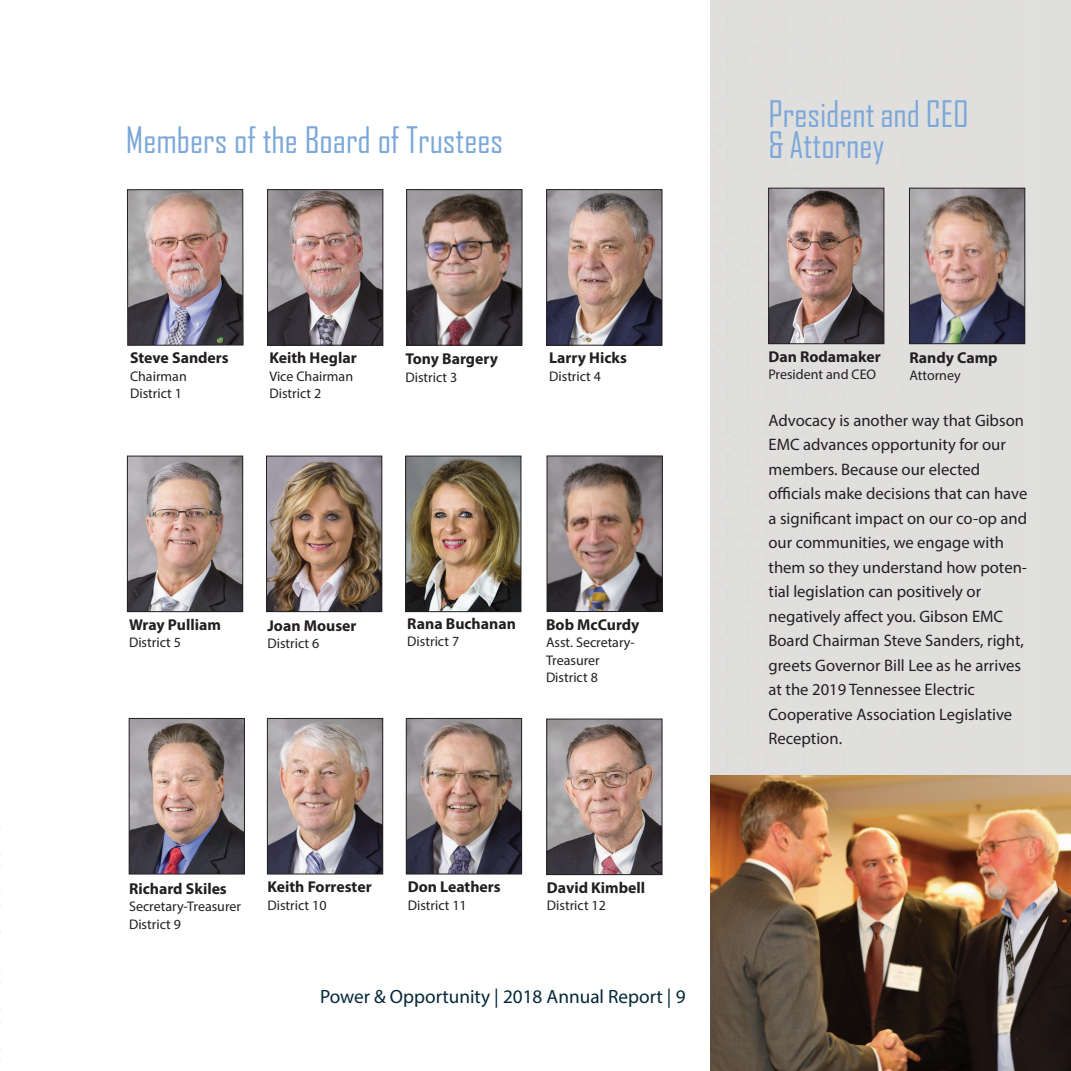
<style>
.page{position:relative;width:1071px;height:1071px;background:#fff}
.page>*{position:absolute;margin:0;border:0;box-sizing:border-box;transform-origin:0 0}
.t1{font:35px "Agency FB";color:#7ba8d9}
.t2{font:19.25px "Myriad Pro";color:#062839}
.t3{font:16.62px/24.5px "Myriad Pro";color:#231f20}
.t4{font:700 15.75px "Myriad Pro";color:#231f20}
.t5{font:14px/17.5px "Myriad Pro";color:#231f20}
</style>
<div class="page">
<div style="left:710px;top:188px;width:60px;height:882px;background:#dfdfde"></div>
<div style="left:770px;top:315px;width:301px;height:461px;background:#dfdfde"></div>
<div style="left:884px;top:188px;width:25px;height:127px;background:#e0dfde"></div>
<div style="left:1025px;top:188px;width:46px;height:127px;background:#dfdfde"></div>
<img style="left:0;top:827px;width:1px;height:235px">
<img style="left:408px;top:458px;width:111px;height:152px">
<div style="left:406px;top:456px;width:115px;height:156px;border:1px solid #231f20"></div>
<img style="left:269px;top:720px;width:112px;height:152px">
<div style="left:267px;top:718px;width:116px;height:156px;border:1px solid #231f20"></div>
<img style="left:129px;top:458px;width:112px;height:152px">
<div style="left:127px;top:456px;width:116px;height:156px;border:1px solid #231f20"></div>
<img style="left:269px;top:192px;width:112px;height:151px">
<div style="left:267px;top:190px;width:116px;height:155px;border:1px solid #231f20"></div>
<img style="left:549px;top:192px;width:111px;height:151px">
<div style="left:547px;top:190px;width:115px;height:155px;border:1px solid #231f20"></div>
<img style="left:408px;top:720px;width:112px;height:152px">
<div style="left:406px;top:718px;width:116px;height:156px;border:1px solid #231f20"></div>
<img style="left:268px;top:458px;width:112px;height:152px">
<div style="left:266px;top:456px;width:116px;height:156px;border:1px solid #231f20"></div>
<img style="left:129px;top:191px;width:112px;height:152px">
<div style="left:127px;top:189px;width:116px;height:156px;border:1px solid #231f20"></div>
<img style="left:131px;top:720px;width:112px;height:152px">
<div style="left:129px;top:718px;width:116px;height:156px;border:1px solid #231f20"></div>
<img style="left:549px;top:458px;width:111px;height:152px">
<div style="left:547px;top:456px;width:115px;height:156px;border:1px solid #231f20"></div>
<img style="left:409px;top:192px;width:111px;height:151px">
<div style="left:407px;top:190px;width:115px;height:155px;border:1px solid #231f20"></div>
<img style="left:549px;top:721px;width:111px;height:152px">
<div style="left:547px;top:719px;width:115px;height:156px;border:1px solid #231f20"></div>
<img style="left:771px;top:190px;width:111px;height:152px">
<div style="left:769px;top:188px;width:115px;height:156px;border:1px solid #231f20"></div>
<img style="left:911px;top:190px;width:112px;height:152px">
<div style="left:909px;top:188px;width:116px;height:156px;border:1px solid #231f20"></div>
<img style="left:711px;top:776px;width:360px;height:295px">
<h1 class="t1" style="left:769px;top:92px;width:202px">President and CEO</h1>
<h1 class="t1" style="left:126px;top:118px;width:379px">Members of the Board of Trustees</h1>
<h1 class="t1" style="left:769px;top:124px;width:118px">&amp; Attorney</h1>
<p class="t4" style="left:130px;top:348px;width:100px">Steve Sanders</p>
<p class="t5" style="left:130px;top:367px;width:58px">Chairman<br>District 1</p>
<p class="t4" style="left:269px;top:348px;width:89px">Keith Heglar</p>
<p class="t5" style="left:269px;top:367px;width:85px">Vice Chairman<br>District 2</p>
<p class="t4" style="left:405px;top:349px;width:94px">Tony Bargery</p>
<p class="t5" style="left:405px;top:368px;width:53px">District 3</p>
<p class="t4" style="left:549px;top:348px;width:79px">Larry Hicks</p>
<p class="t5" style="left:549px;top:367px;width:53px">District 4</p>
<p class="t4" style="left:129px;top:614px;width:93px">Wray Pulliam</p>
<p class="t5" style="left:129px;top:634px;width:53px">District 5</p>
<p class="t4" style="left:267px;top:615px;width:91px">Joan Mouser</p>
<p class="t5" style="left:267px;top:634px;width:53px">District 6</p>
<p class="t4" style="left:407px;top:613px;width:110px">Rana Buchanan</p>
<p class="t5" style="left:407px;top:633px;width:53px">District 7</p>
<p class="t4" style="left:546px;top:614px;width:95px">Bob McCurdy</p>
<p class="t5" style="left:546px;top:633px;width:90px">Asst. Secretary-<br>Treasurer<br>District 8</p>
<p class="t4" style="left:129px;top:878px;width:99px">Richard Skiles</p>
<p class="t5" style="left:129px;top:898px;width:113px">Secretary-Treasurer<br>District 9</p>
<p class="t4" style="left:267px;top:876px;width:106px">Keith Forrester</p>
<p class="t5" style="left:267px;top:896px;width:61px">District 10</p>
<p class="t4" style="left:408px;top:876px;width:95px">Don Leathers</p>
<p class="t5" style="left:408px;top:896px;width:61px">District 11</p>
<p class="t4" style="left:547px;top:877px;width:100px">David Kimbell</p>
<p class="t5" style="left:547px;top:896px;width:61px">District 12</p>
<p class="t2" style="left:320px;top:985px;width:367px">Power &amp; Opportunity | 2018 Annual Report | 9</p>
<p class="t4" style="left:768px;top:346px;width:114px">Dan Rodamaker</p>
<p class="t5" style="left:768px;top:366px;width:109px">President and CEO</p>
<p class="t4" style="left:909px;top:347px;width:90px">Randy Camp</p>
<p class="t5" style="left:909px;top:366px;width:53px">Attorney</p>
<p class="t3" style="left:769px;top:408px;width:260px">Advocacy is another way that Gibson EMC advances opportunity for our members. Because our elected officials make decisions that can have a significant impact on our co-op and our communities, we engage with them so they understand how poten&shy;tial legislation can positively or negatively affect you. Gibson EMC Board Chairman Steve Sanders, right, greets Governor Bill Lee as he arrives at the 2019 Tennessee Electric Cooperative Association Legislative Reception.</p>
</div>
